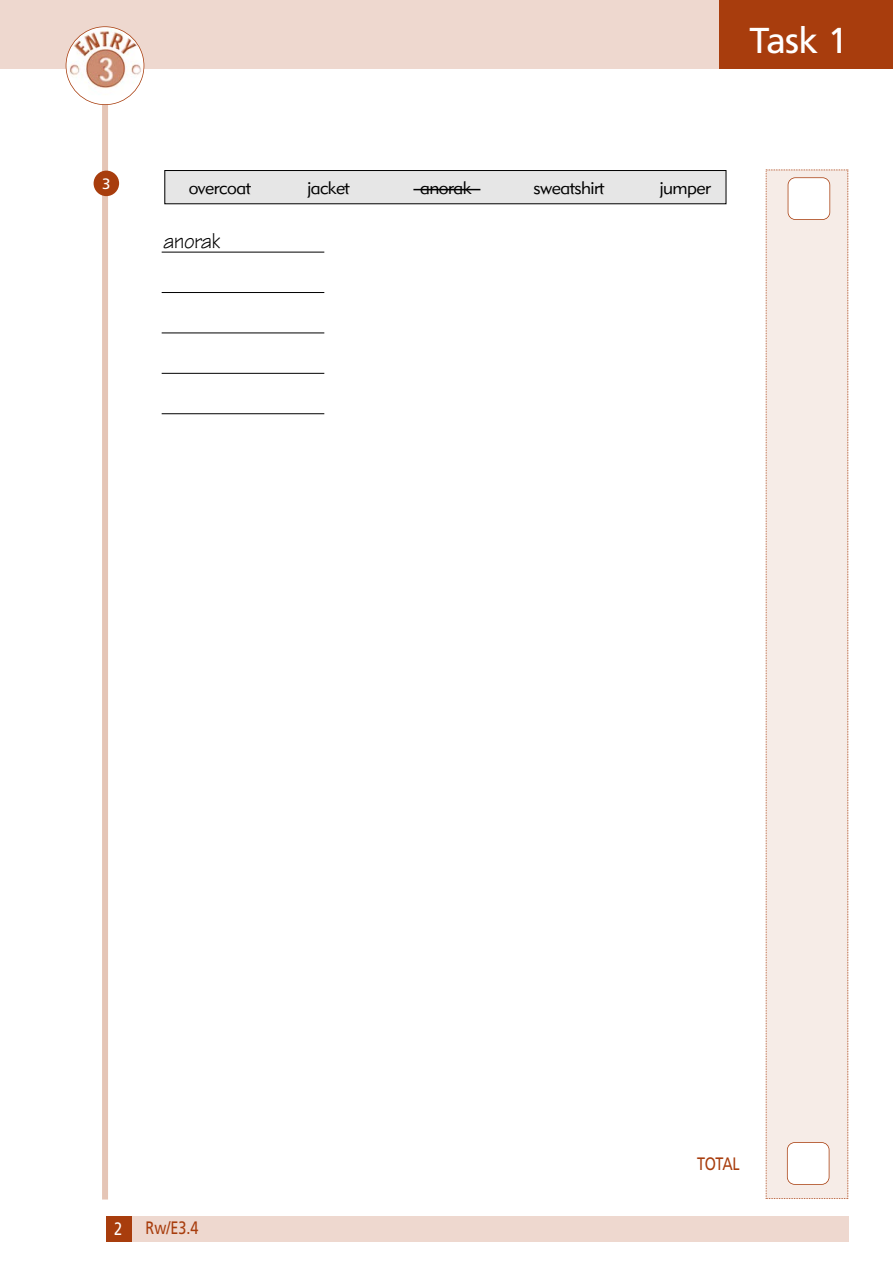
<style>
.page{position:relative;width:893px;height:1262px;background:#fff}
.page>*{position:absolute;margin:0;border:0;box-sizing:border-box;transform-origin:0 0}
.t1{font:36px "Frutiger";color:#fff}
.t2{font:22.5px "Tekton";letter-spacing:-.03em;color:#000}
.t3{font:18px "Geometric 415 BT Lite A";letter-spacing:-.03em;color:#000}
.t4{font:18px "Frutiger";letter-spacing:-.02em;color:#a83d0d;scale:.8 1}
.t5{font:18px "Frutiger";color:#fff;scale:.8 1}
.t6{font:15px "Frutiger";color:#fff}
</style>
<div class="page">
<div style="left:102px;top:102px;width:6px;height:1097px;background:#e5c5b6"></div>
<div style="left:718px;top:0;width:174px;height:69px;background:#a83d0d"></div>
<div style="left:0;top:0;width:718px;height:69px;background:#eed8cf"></div>
<div style="left:94px;top:171px;width:25px;height:25px;background:#a83d0d;border-radius:50%"></div>
<div style="left:66px;top:26px;width:78px;height:79px;border:2px solid #a83d0d;border-radius:50%"></div>
<div style="left:765px;top:170px;width:83px;height:1029px;background:#f6ece7"></div>
<div style="left:788px;top:178px;width:41px;height:41px;background:#fff;border-radius:7px"></div>
<div style="left:787px;top:177px;width:43px;height:43px;border:2px solid #a83d0d;border-radius:8px"></div>
<div style="left:165px;top:170px;width:561px;height:34px;background:#e6e6e6"></div>
<div style="left:164px;top:170px;width:562px;height:34px;border:1px solid #000"></div>
<hr style="left:162px;top:252px;width:162px;height:1px;background:#000">
<hr style="left:162px;top:292px;width:162px;height:1px;background:#000">
<hr style="left:162px;top:332px;width:162px;height:1px;background:#000">
<hr style="left:162px;top:373px;width:162px;height:1px;background:#000">
<hr style="left:162px;top:413px;width:162px;height:1px;background:#000">
<div style="left:787px;top:1142px;width:42px;height:42px;background:#fff;border-radius:7px"></div>
<div style="left:786px;top:1142px;width:43px;height:42px;border:2px solid #a83d0d;border-radius:8px"></div>
<div style="left:131px;top:1216px;width:717px;height:26px;background:#eed8cf"></div>
<div style="left:106px;top:1216px;width:25px;height:26px;background:#a83d0d"></div>
<hr style="left:413px;top:189px;width:67px;height:1px;background:#000">
<h1 class="t1" style="left:749px;top:26px;width:100px">Task 1</h1>
<p class="t6" style="left:102px;top:177px;width:10px">3</p>
<p class="t3" style="left:189px;top:181px;width:64px">overcoat</p>
<p class="t3" style="left:307px;top:181px;width:44px">jacket</p>
<p class="t3" style="left:420px;top:181px;width:53px">anorak</p>
<p class="t3" style="left:533px;top:181px;width:73px">sweatshirt</p>
<p class="t3" style="left:659px;top:181px;width:53px">jumper</p>
<p class="t2" style="left:163px;top:233px;width:59px">anorak</p>
<p class="t5" style="left:114px;top:1221px;width:12px">2</p>
<p class="t4" style="left:146px;top:1220px;width:68px">Rw/E3.4</p>
<p class="t4" style="left:697px;top:1156px;width:55px">TOTAL</p>
</div>
